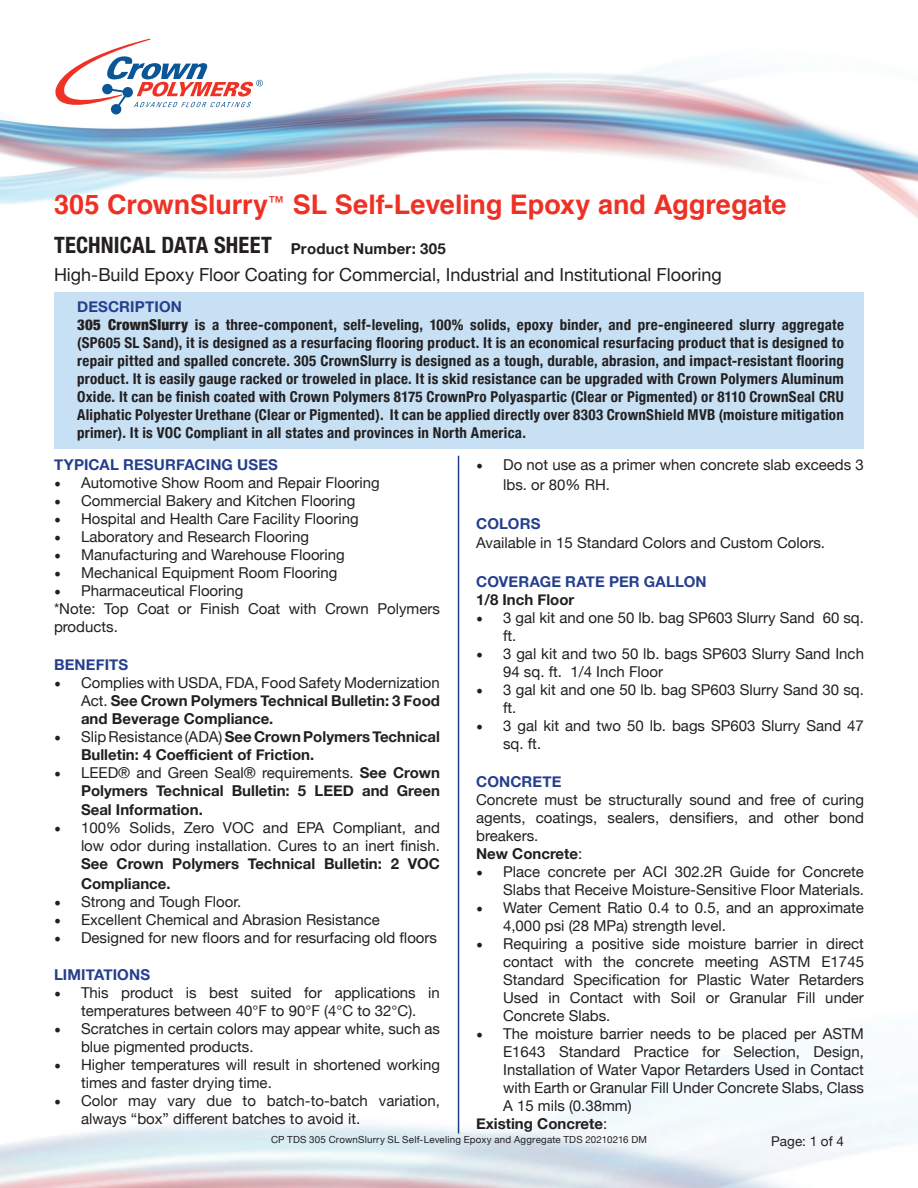
<style>
.page{position:relative;width:918px;height:1188px;background:#fff}
.page>*{position:absolute;margin:0;border:0;box-sizing:border-box;transform-origin:0 0}
.t1{font:700 27px "Helvetica";letter-spacing:-.005em;color:#ef3024}
.t2{font:700 condensed 22.5px "Helvetica Neue";letter-spacing:.005em;color:#231f20}
.t3{font:18px "Helvetica Neue";color:#231f20}
.t4{font:15px/18px "Helvetica Neue";color:#231f20}
.t5{font:700 condensed 15px/18px "Helvetica Neue";letter-spacing:.015em;color:#231f20}
.t6{font:700 15px/18px "Helvetica Neue";color:#231f20}
.t7{font:700 15px "Helvetica Neue";letter-spacing:.01em;color:#253f8e}
.t8{font:13.5px "Helvetica Neue";letter-spacing:.005em;color:#231f20}
.t9{font:9.75px "Helvetica Neue";letter-spacing:.02em;color:#231f20}
.s1{font-stretch:normal;font-size:15px}
.s2{font-stretch:normal;color:#253f8e}
.s3{font-weight:900}
.s4{font-family:"Minion Pro";font-size:18px}
.s5{font-family:"Minion Pro";font-weight:400;font-size:18px}
.s6{font-weight:400}
.s7{font-weight:700}
</style>
<div class="page">
<img style="left:0;top:38px;width:918px;height:181px">
<svg style="left:55px;top:39px;width:208px;height:75px"></svg>
<div style="left:54px;top:292px;width:810px;height:157px;background:#c7e0f3"></div>
<hr style="left:458px;top:456px;width:1px;height:678px;background:#253f8e">
<h1 class="t1" style="left:54px;top:182px;width:734px">305 CrownSlurry<sup>™</sup> SL Self-Leveling Epoxy and Aggregate</h1>
<h2 class="t2" style="left:54px;top:227px;width:393px">TECHNICAL DATA SHEET <span class="s1">Product Number: 305</span></h2>
<p class="t3" style="left:54px;top:262px;width:669px">High-Build Epoxy Floor Coating for Commercial, Industrial and Institutional Flooring</p>
<p class="t5" style="left:77px;top:297px;width:768px"><span class="s2">DESCRIPTION<br></span><span class="s3">305 CrownSlurry</span> is a three-component, self-leveling, 100% solids, epoxy binder, and pre-engineered slurry aggregate (SP605 SL Sand), it is designed as a resurfacing flooring product. It is an economical resurfacing product that is designed to repair pitted and spalled concrete. 305 CrownSlurry is designed as a tough, durable, abrasion, and impact-resistant flooring product. It is easily gauge racked or troweled in place. It is skid resistance can be upgraded with Crown Polymers Aluminum Oxide. It can be finish coated with Crown Polymers 8175 CrownPro Polyaspartic (Clear or Pigmented) or 8110 CrownSeal CRU Aliphatic Polyester Urethane (Clear or Pigmented). It can be applied directly over 8303 CrownShield MVB (moisture mitigation primer). It is VOC Compliant in all states and provinces in North America.</p>
<p class="t7" style="left:54px;top:453px;width:226px">TYPICAL RESURFACING USES</p>
<p class="t4" style="left:54px;top:475px;width:327px"><span class="s4">•</span> Automotive Show Room and Repair Flooring</p>
<p class="t4" style="left:54px;top:493px;width:303px"><span class="s4">•</span> Commercial Bakery and Kitchen Flooring</p>
<p class="t4" style="left:54px;top:511px;width:306px"><span class="s4">•</span> Hospital and Health Care Facility Flooring</p>
<p class="t4" style="left:54px;top:529px;width:257px"><span class="s4">•</span> Laboratory and Research Flooring</p>
<p class="t4" style="left:54px;top:547px;width:292px"><span class="s4">•</span> Manufacturing and Warehouse Flooring</p>
<p class="t4" style="left:54px;top:565px;width:285px"><span class="s4">•</span> Mechanical Equipment Room Flooring</p>
<p class="t4" style="left:54px;top:583px;width:387px"><span class="s4">•</span> Pharmaceutical Flooring<br>*Note: Top Coat or Finish Coat with Crown Polymers products.</p>
<p class="t7" style="left:54px;top:653px;width:76px">BENEFITS</p>
<p class="t6" style="left:81px;top:674px;width:361px;text-align:justify;text-indent:-27px"><span class="s5">•</span> <span class="s6">Complies with USDA, FDA, Food Safety Modernization Act.</span> See Crown Polymers Technical Bulletin: 3 Food and Beverage Compliance.</p>
<p class="t6" style="left:81px;top:728px;width:360px;text-indent:-27px"><span class="s5">•</span> <span class="s6">Slip Resistance (ADA)</span> See Crown Polymers Technical<br>Bulletin: 4 Coefficient of Friction.</p>
<p class="t6" style="left:54px;top:764px;width:387px;text-align:right"><span class="s5">•</span> <span class="s6">LEED® and Green Seal® requirements.</span> See Crown<br>Polymers Technical Bulletin: 5 LEED and Green</p>
<p class="t6" style="left:81px;top:801px;width:123px">Seal Information.</p>
<p class="t4" style="left:54px;top:820px;width:387px;text-align:right"><span class="s4">•</span> 100% Solids, Zero VOC and EPA Compliant, and low odor during installation. Cures to an inert finish.</p>
<p class="t6" style="left:81px;top:855px;width:360px;line-height:19.5px">See Crown Polymers Technical Bulletin: 2 VOC<br>Compliance.</p>
<p class="t4" style="left:54px;top:893px;width:189px"><span class="s4">•</span> Strong and Tough Floor.</p>
<p class="t4" style="left:54px;top:911px;width:327px"><span class="s4">•</span> Excellent Chemical and Abrasion Resistance</p>
<p class="t4" style="left:54px;top:929px;width:385px"><span class="s4">•</span> Designed for new floors and for resurfacing old floors</p>
<p class="t7" style="left:54px;top:963px;width:98px">LIMITATIONS</p>
<p class="t4" style="left:54px;top:985px;width:387px;text-align:center"><span class="s4">•</span> This product is best suited for applications in temperatures between 40°F to 90°F (4°C to 32°C).</p>
<p class="t4" style="left:81px;top:1021px;width:361px;text-indent:-27px"><span class="s4">•</span> Scratches in certain colors may appear white, such as blue pigmented products.</p>
<p class="t4" style="left:81px;top:1057px;width:360px;text-indent:-27px"><span class="s4">•</span> Higher temperatures will result in shortened working times and faster drying time.</p>
<p class="t4" style="left:81px;top:1093px;width:360px;text-indent:-27px"><span class="s4">•</span> Color may vary due to batch-to-batch variation, always “box” different batches to avoid it.</p>
<p class="t4" style="left:503px;top:456px;width:362px;line-height:19.5px;text-indent:-27px"><span class="s4">•</span> Do not use as a primer when concrete slab exceeds 3 lbs. or 80% RH.</p>
<p class="t7" style="left:476px;top:511px;width:66px">COLORS</p>
<p class="t4" style="left:476px;top:535px;width:350px">Available in 15 Standard Colors and Custom Colors.</p>
<p class="t7" style="left:476px;top:570px;width:232px">COVERAGE RATE PER GALLON</p>
<p class="t6" style="left:476px;top:591px;width:100px">1/8 Inch Floor</p>
<p class="t4" style="left:503px;top:610px;width:362px;text-indent:-27px"><span class="s4">•</span> 3 gal kit and one 50 lb. bag SP603 Slurry Sand 60 sq. ft.</p>
<p class="t4" style="left:503px;top:646px;width:362px;text-indent:-27px"><span class="s4">•</span> 3 gal kit and two 50 lb. bags SP603 Slurry Sand Inch<br>94 sq. ft. 1/4 Inch Floor</p>
<p class="t4" style="left:503px;top:682px;width:362px;text-indent:-27px"><span class="s4">•</span> 3 gal kit and one 50 lb. bag SP603 Slurry Sand 30 sq. ft.</p>
<p class="t4" style="left:503px;top:718px;width:362px;text-indent:-27px"><span class="s4">•</span> 3 gal kit and two 50 lb. bags SP603 Slurry Sand 47 sq. ft.</p>
<p class="t7" style="left:476px;top:769px;width:87px">CONCRETE</p>
<p class="t4" style="left:476px;top:791px;width:389px">Concrete must be structurally sound and free of curing agents, coatings, sealers, densifiers, and other bond breakers.<br><span class="s7">New Concrete</span>:</p>
<p class="t4" style="left:476px;top:863px;width:389px;text-align:right"><span class="s4">•</span> Place concrete per ACI 302.2R Guide for Concrete<br>Slabs that Receive Moisture-Sensitive Floor Materials.</p>
<p class="t4" style="left:503px;top:899px;width:362px;text-indent:-27px"><span class="s4">•</span> Water Cement Ratio 0.4 to 0.5, and an approximate<br>4,000 psi (28 MPa) strength level.</p>
<p class="t4" style="left:503px;top:935px;width:362px;text-align:justify;text-indent:-27px"><span class="s4">•</span> Requiring a positive side moisture barrier in direct contact with the concrete meeting ASTM E1745<br>Standard Specification for Plastic Water Retarders Used in Contact with Soil or Granular Fill under Concrete Slabs.</p>
<p class="t4" style="left:476px;top:1025px;width:389px"><span class="s4">•</span> The moisture barrier needs to be placed per ASTM</p>
<p class="t4" style="left:503px;top:1043px;width:362px">E1643 Standard Practice for Selection, Design,</p>
<p class="t4" style="left:503px;top:1061px;width:362px">Installation of Water Vapor Retarders Used in Contact</p>
<p class="t4" style="left:503px;top:1079px;width:362px">with Earth or Granular Fill Under Concrete Slabs, Class</p>
<p class="t4" style="left:503px;top:1097px;width:130px">A 15 mils (0.38mm)</p>
<p class="t6" style="left:476px;top:1115px;width:133px">Existing Concrete<span class="s6">:</span></p>
<p class="t9" style="left:271px;top:1133px;width:377px">CP TDS 305 CrownSlurry SL Self-Leveling Epoxy and Aggregate TDS 20210216 DM</p>
<p class="t8" style="left:771px;top:1132px;width:74px">Page: 1 of 4</p>
</div>
